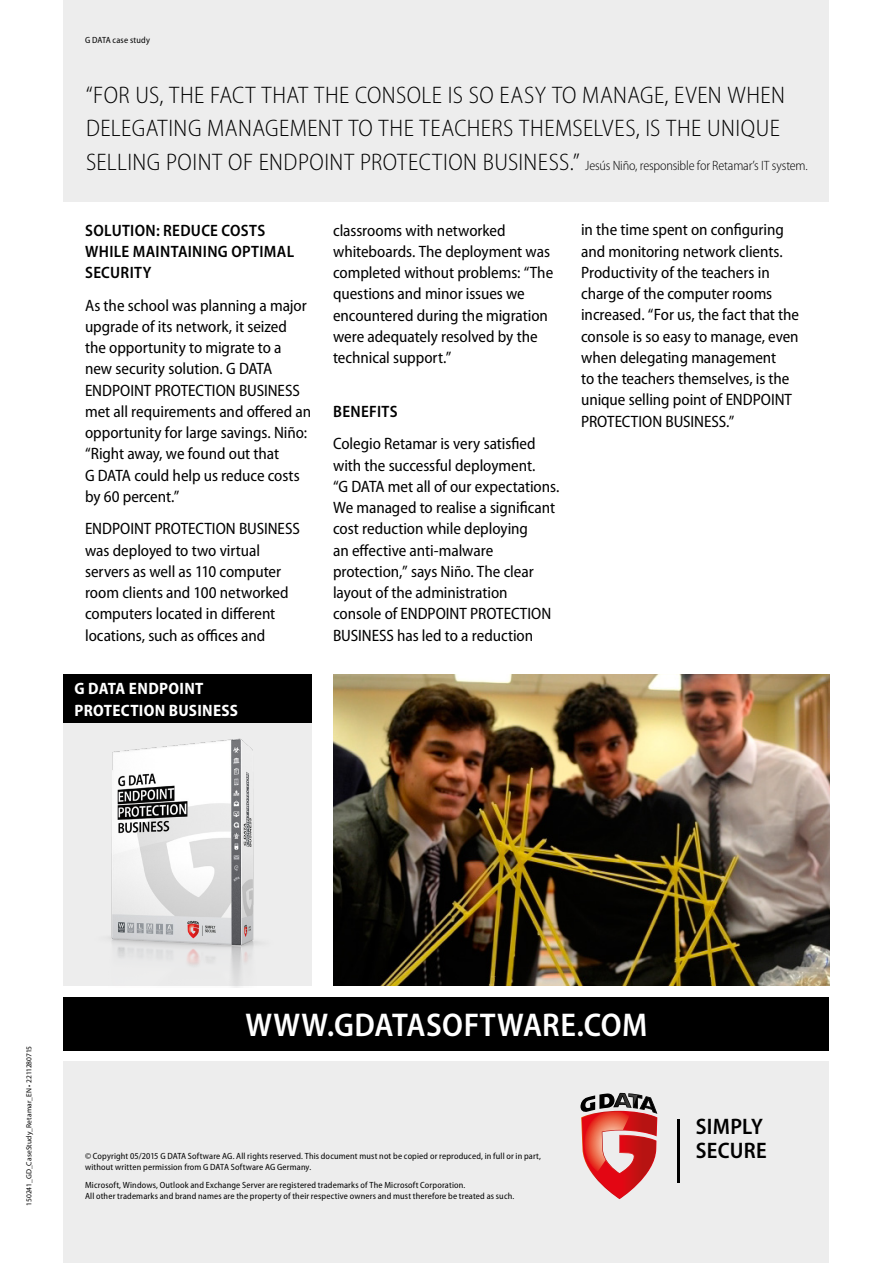
<style>
.page{position:relative;width:893px;height:1263px;background:#fff}
.page>*{position:absolute;margin:0;border:0;box-sizing:border-box;transform-origin:0 0}
.t1{font:600 semi-condensed 33px "Myriad Pro";letter-spacing:.015em;color:#fff}
.t2{font:300 semi-condensed 24px/33.8px "Myriad Pro";letter-spacing:.02em;color:#000}
.t3{font:600 semi-condensed 22.5px/23.9px "Myriad Pro";letter-spacing:.015em;color:#000}
.t4{font:semi-condensed 16.5px/21.3px "Myriad Pro";letter-spacing:-.005em;color:#000}
.t5{font:600 semi-condensed 16.5px/21.3px "Myriad Pro";letter-spacing:.02em;color:#000}
.t6{font:700 semi-condensed 16.5px/21.3px "Myriad Pro";letter-spacing:.015em;color:#fff}
.t7{font:semi-condensed 9px/11.2px "Myriad Pro";letter-spacing:.02em;color:#000}
.t8{font:7.5px "Myriad Pro";letter-spacing:.01em;color:#000}
.s1{font-size:13.5px}
</style>
<div class="page">
<div style="left:64px;top:0;width:765px;height:202px;background:#ededed"></div>
<div style="left:64px;top:1061px;width:765px;height:202px;background:#ededed"></div>
<div style="left:64px;top:997px;width:765px;height:53px;background:#000"></div>
<svg style="left:580px;top:1093px;width:77px;height:106px"></svg>
<hr style="left:677px;top:1119px;width:2px;height:63px;background:#000">
<div style="left:64px;top:674px;width:248px;height:49px;background:#000"></div>
<div style="left:64px;top:723px;width:248px;height:262px;background:#ededed"></div>
<img style="left:88px;top:738px;width:189px;height:249px">
<img style="left:333px;top:675px;width:496px;height:310px">
<p class="t7" style="left:85px;top:34px;width:66px">G DATA case study</p>
<h2 class="t2" style="left:86px;top:78px;width:724px">“FOR US, THE FACT THAT THE CONSOLE IS SO EASY TO MANAGE, EVEN WHEN<br>DELEGATING MANAGEMENT TO THE TEACHERS THEMSELVES, IS THE UNIQUE<br>SELLING POINT OF ENDPOINT PROTECTION BUSINESS.” <span class="s1">Jesús Niño, responsible for Retamar’s IT system.</span></h2>
<p class="t5" style="left:85px;top:219px;width:210px">SOLUTION: REDUCE COSTS<br>WHILE MAINTAINING OPTIMAL<br>SECURITY</p>
<p class="t4" style="left:85px;top:294px;width:228px">As the school was planning a major upgrade of its network, it seized the opportunity to migrate to a new security solution. G DATA<br>ENDPOINT PROTECTION BUSINESS met all requirements and offered an opportunity for large savings. Niño: “Right away, we found out that<br>G DATA could help us reduce costs by 60 percent.”</p>
<p class="t4" style="left:85px;top:518px;width:216px">ENDPOINT PROTECTION BUSINESS was deployed to two virtual servers as well as 110 computer room clients and 100 networked computers located in different locations, such as offices and</p>
<p class="t6" style="left:75px;top:678px;width:165px">G DATA ENDPOINT<br>PROTECTION BUSINESS</p>
<p class="t4" style="left:333px;top:219px;width:222px">classrooms with networked whiteboards. The deployment was completed without problems: “The questions and minor issues we encountered during the migration were adequately resolved by the technical support.”</p>
<p class="t5" style="left:333px;top:400px;width:66px">BENEFITS</p>
<p class="t4" style="left:333px;top:433px;width:228px">Colegio Retamar is very satisfied with the successful deployment.<br>“G DATA met all of our expectations.<br>We managed to realise a significant cost reduction while deploying<br>an effective anti-malware protection,” says Niño. The clear layout of the administration console of ENDPOINT PROTECTION<br>BUSINESS has led to a reduction</p>
<p class="t4" style="left:581px;top:219px;width:220px">in the time spent on configuring and monitoring network clients.<br>Productivity of the teachers in charge of the computer rooms increased. “For us, the fact that the console is so easy to manage, even when delegating management<br>to the teachers themselves, is the unique selling point of ENDPOINT<br>PROTECTION BUSINESS.”</p>
<p class="t8" style="left:24px;top:1205px;width:161px;rotate:-90deg">150241_GD_CaseStudy_Retamar_EN • 2211280715</p>
<h1 class="t1" style="left:246px;top:1004px;width:403px">WWW.GDATASOFTWARE.COM</h1>
<p class="t7" style="left:85px;top:1150px;width:457px">© Copyright 05/2015 G DATA Software AG. All rights reserved. This document must not be copied or reproduced, in full or in part, without written permission from G DATA Software AG Germany.</p>
<p class="t7" style="left:85px;top:1179px;width:431px">Microsoft, Windows, Outlook and Exchange Server are registered trademarks of The Microsoft Corporation.<br>All other trademarks and brand names are the property of their respective owners and must therefore be treated as such.</p>
<h3 class="t3" style="left:696px;top:1114px;width:73px">SIMPLY<br>SECURE</h3>
</div>
